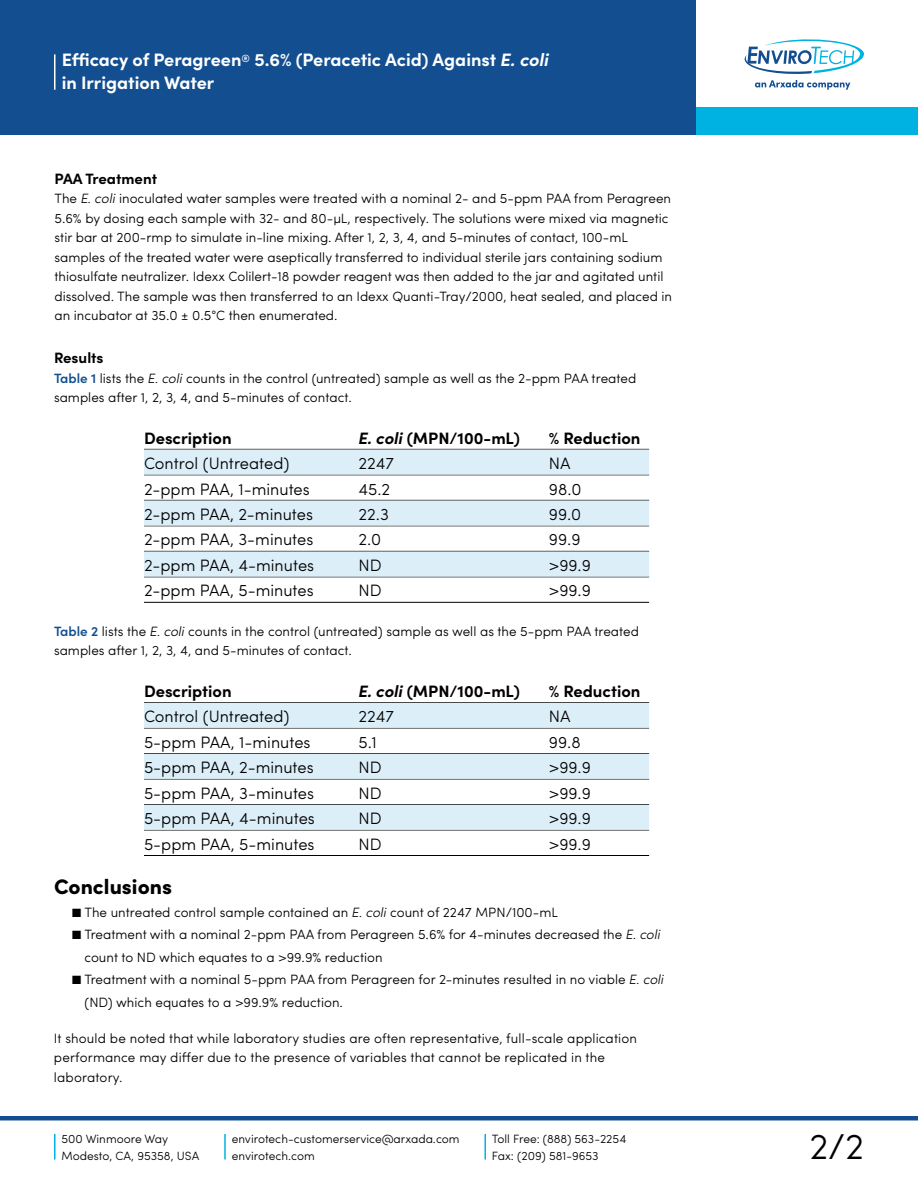
<style>
.page{position:relative;width:918px;height:1188px;background:#fff}
.page>*{position:absolute;margin:0;border:0;box-sizing:border-box;transform-origin:0 0}
.t1{font:300 36px "Sofia Pro";color:#000}
.t2{font:900 21px "Sofia Pro";color:#000}
.t3{font:700 18px/22.8px "Sofia Pro";color:#fff}
.t4{font:300 16.5px "Sofia Pro";color:#000}
.t5{font:700 16.5px "Sofia Pro";color:#000}
.t6{font:700 15px "Sofia Pro";color:#000}
.t7{font:300 13.5px/19.5px "Sofia Pro";color:#000}
.t8{font:300 12px/16.5px "Sofia Pro";color:#000}
.s1{font-style:italic}
.s2{font-weight:600;color:#134f90}
</style>
<div class="page">
<div style="left:0;top:0;width:696px;height:135px;background:#134f90"></div>
<div style="left:696px;top:107px;width:222px;height:28px;background:#00b2e2"></div>
<hr style="left:54px;top:54px;width:2px;height:36px;background:#fff">
<svg style="left:745px;top:39px;width:119px;height:51px"></svg>
<hr style="left:0;top:1116px;width:918px;height:4px;background:#134f90">
<hr style="left:144px;top:449px;width:505px;height:1px;background:#000">
<hr style="left:144px;top:475px;width:505px;height:1px;background:#000">
<div style="left:144px;top:450px;width:505px;height:25px;background:#dceef8"></div>
<hr style="left:144px;top:500px;width:505px;height:1px;background:#000">
<hr style="left:144px;top:526px;width:505px;height:1px;background:#000">
<div style="left:144px;top:501px;width:505px;height:25px;background:#dceef8"></div>
<hr style="left:144px;top:551px;width:505px;height:1px;background:#000">
<hr style="left:144px;top:577px;width:505px;height:1px;background:#000">
<div style="left:144px;top:552px;width:505px;height:25px;background:#dceef8"></div>
<hr style="left:144px;top:602px;width:505px;height:1px;background:#000">
<hr style="left:144px;top:702px;width:505px;height:1px;background:#000">
<hr style="left:144px;top:728px;width:505px;height:1px;background:#000">
<div style="left:144px;top:703px;width:505px;height:25px;background:#dceef8"></div>
<hr style="left:144px;top:753px;width:505px;height:1px;background:#000">
<hr style="left:144px;top:779px;width:505px;height:1px;background:#000">
<div style="left:144px;top:754px;width:505px;height:25px;background:#dceef8"></div>
<hr style="left:144px;top:804px;width:505px;height:1px;background:#000">
<hr style="left:144px;top:830px;width:505px;height:1px;background:#000">
<div style="left:144px;top:805px;width:505px;height:25px;background:#dceef8"></div>
<hr style="left:144px;top:855px;width:505px;height:1px;background:#000">
<hr style="left:54px;top:1134px;width:2px;height:26px;background:#00b2e2">
<hr style="left:224px;top:1134px;width:2px;height:26px;background:#00b2e2">
<hr style="left:484px;top:1134px;width:2px;height:26px;background:#00b2e2">
<h3 class="t3" style="left:62px;top:47px;width:489px">Efficacy of Peragreen<sup>®</sup> 5.6% (Peracetic Acid) Against <span class="s1">E. coli </span>in Irrigation Water</h3>
<p class="t6" style="left:54px;top:167px;width:104px">PAA Treatment</p>
<p class="t7" style="left:54px;top:188px;width:619px">The <span class="s1">E. coli</span> inoculated water samples were treated with a nominal 2- and 5-ppm PAA from Peragreen 5.6% by dosing each sample with 32- and 80-μL, respectively. The solutions were mixed via magnetic stir bar at 200-rmp to simulate in-line mixing. After 1, 2, 3, 4, and 5-minutes of contact, 100-mL samples of the treated water were aseptically transferred to individual sterile jars containing sodium thiosulfate neutralizer. Idexx Colilert-18 powder reagent was then added to the jar and agitated until dissolved. The sample was then transferred to an Idexx Quanti-Tray/2000, heat sealed, and placed in an incubator at 35.0 ± 0.5°C then enumerated.</p>
<p class="t6" style="left:54px;top:346px;width:51px">Results</p>
<p class="t7" style="left:54px;top:367px;width:584px"><span class="s2">Table 1</span> lists the <span class="s1">E. coli</span> counts in the control (untreated) sample as well as the 2-ppm PAA treated samples after 1, 2, 3, 4, and 5-minutes of contact.</p>
<p class="t5" style="left:144px;top:425px;width:89px">Description</p>
<p class="t5" style="left:358px;top:425px;width:163px"><span class="s1">E. coli</span> (MPN/100-mL)</p>
<p class="t5" style="left:549px;top:425px;width:93px">% Reduction</p>
<p class="t4" style="left:144px;top:451px;width:147px">Control (Untreated)</p>
<p class="t4" style="left:358px;top:451px;width:37px">2247</p>
<p class="t4" style="left:549px;top:451px;width:23px">NA</p>
<p class="t4" style="left:144px;top:477px;width:167px">2-ppm PAA, 1-minutes</p>
<p class="t4" style="left:358px;top:477px;width:33px">45.2</p>
<p class="t4" style="left:549px;top:477px;width:34px">98.0</p>
<p class="t4" style="left:144px;top:502px;width:171px">2-ppm PAA, 2-minutes</p>
<p class="t4" style="left:358px;top:502px;width:32px">22.3</p>
<p class="t4" style="left:549px;top:502px;width:34px">99.0</p>
<p class="t4" style="left:144px;top:528px;width:171px">2-ppm PAA, 3-minutes</p>
<p class="t4" style="left:358px;top:528px;width:24px">2.0</p>
<p class="t4" style="left:549px;top:528px;width:33px">99.9</p>
<p class="t4" style="left:144px;top:553px;width:172px">2-ppm PAA, 4-minutes</p>
<p class="t4" style="left:358px;top:553px;width:25px">ND</p>
<p class="t4" style="left:549px;top:553px;width:43px">&gt;99.9</p>
<p class="t4" style="left:144px;top:579px;width:171px">2-ppm PAA, 5-minutes</p>
<p class="t4" style="left:358px;top:579px;width:25px">ND</p>
<p class="t4" style="left:549px;top:579px;width:43px">&gt;99.9</p>
<p class="t7" style="left:54px;top:620px;width:587px"><span class="s2">Table 2</span> lists the <span class="s1">E. coli</span> counts in the control (untreated) sample as well as the 5-ppm PAA treated samples after 1, 2, 3, 4, and 5-minutes of contact.</p>
<p class="t5" style="left:144px;top:678px;width:89px">Description</p>
<p class="t5" style="left:358px;top:678px;width:163px"><span class="s1">E. coli</span> (MPN/100-mL)</p>
<p class="t5" style="left:549px;top:678px;width:93px">% Reduction</p>
<p class="t4" style="left:144px;top:704px;width:147px">Control (Untreated)</p>
<p class="t4" style="left:358px;top:704px;width:37px">2247</p>
<p class="t4" style="left:549px;top:704px;width:23px">NA</p>
<p class="t4" style="left:144px;top:730px;width:168px">5-ppm PAA, 1-minutes</p>
<p class="t4" style="left:358px;top:730px;width:20px">5.1</p>
<p class="t4" style="left:549px;top:730px;width:33px">99.8</p>
<p class="t4" style="left:144px;top:755px;width:171px">5-ppm PAA, 2-minutes</p>
<p class="t4" style="left:358px;top:755px;width:25px">ND</p>
<p class="t4" style="left:549px;top:755px;width:43px">&gt;99.9</p>
<p class="t4" style="left:144px;top:781px;width:172px">5-ppm PAA, 3-minutes</p>
<p class="t4" style="left:358px;top:781px;width:25px">ND</p>
<p class="t4" style="left:549px;top:781px;width:43px">&gt;99.9</p>
<p class="t4" style="left:144px;top:806px;width:172px">5-ppm PAA, 4-minutes</p>
<p class="t4" style="left:358px;top:806px;width:25px">ND</p>
<p class="t4" style="left:549px;top:806px;width:43px">&gt;99.9</p>
<p class="t4" style="left:144px;top:832px;width:172px">5-ppm PAA, 5-minutes</p>
<p class="t4" style="left:358px;top:832px;width:25px">ND</p>
<p class="t4" style="left:549px;top:832px;width:43px">&gt;99.9</p>
<h2 class="t2" style="left:54px;top:870px;width:120px">Conclusions</h2>
<p class="t7" style="left:72px;top:901px;width:488px">■ The untreated control sample contained an <span class="s1">E. coli</span> count of 2247 MPN/100-mL</p>
<p class="t7" style="left:84px;top:922px;width:578px;line-height:22.5px;text-indent:-12px">■ Treatment with a nominal 2-ppm PAA from Peragreen 5.6% for 4-minutes decreased the <span class="s1">E. coli </span>count to ND which equates to a &gt;99.9% reduction</p>
<p class="t7" style="left:84px;top:967px;width:581px;line-height:22.5px;text-indent:-12px">■ Treatment with a nominal 5-ppm PAA from Peragreen for 2-minutes resulted in no viable <span class="s1">E. coli </span>(ND) which equates to a &gt;99.9% reduction.</p>
<p class="t7" style="left:54px;top:1028px;width:585px">It should be noted that while laboratory studies are often representative, full-scale application performance may differ due to the presence of variables that cannot be replicated in the laboratory.</p>
<p class="t8" style="left:62px;top:1130px;width:139px">500 Winmoore Way<br>Modesto, CA, 95358, USA</p>
<p class="t8" style="left:232px;top:1130px;width:229px">envirotech-customerservice@arxada.com envirotech.com</p>
<p class="t8" style="left:492px;top:1130px;width:136px">Toll Free: (888) 563-2254<br>Fax: (209) 581-9653</p>
<h1 class="t1" style="left:809px;top:1120px;width:56px">2/2</h1>
</div>
